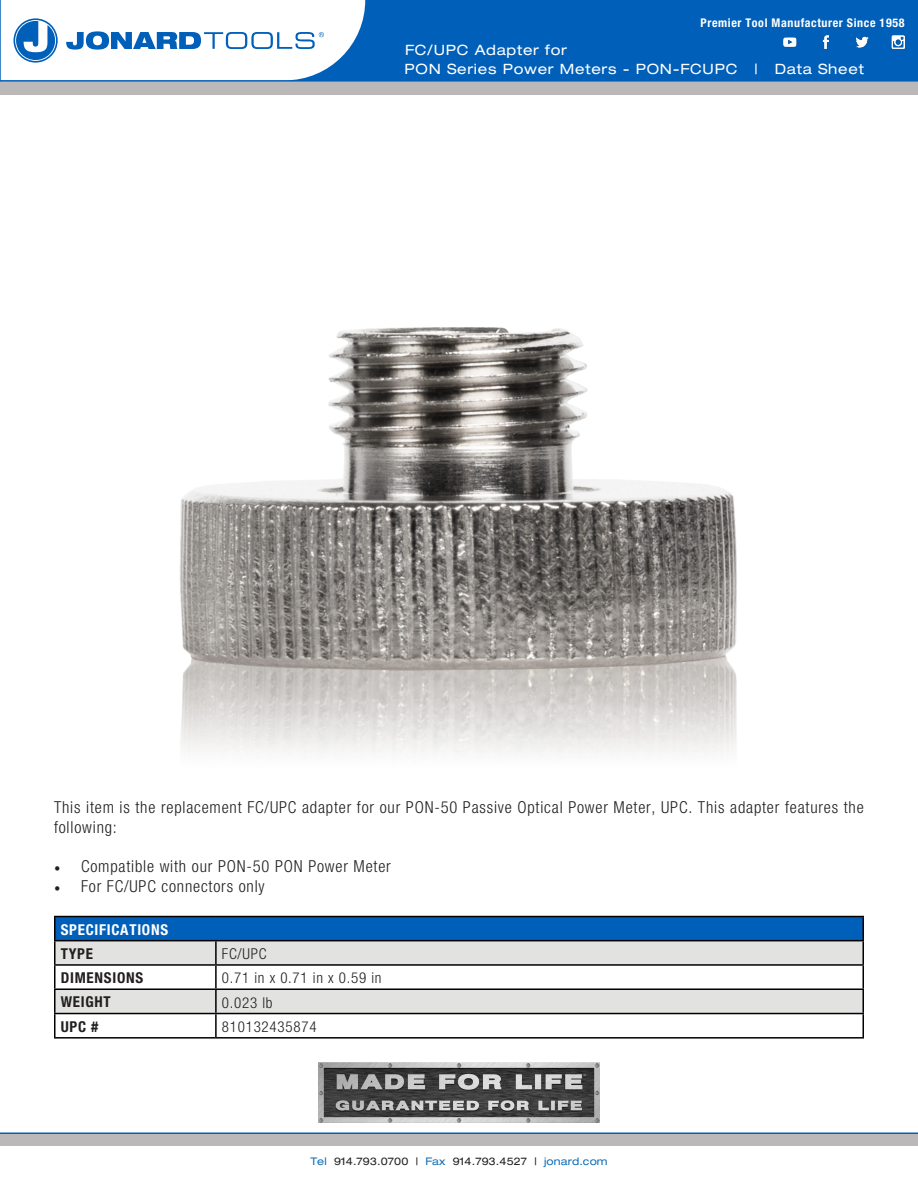
<style>
.page{position:relative;width:918px;height:1188px;background:#fff}
.page>*{position:absolute;margin:0;border:0;box-sizing:border-box;transform-origin:0 0}
.t1{font:300 condensed 16.5px/19.8px "Helvetica Neue";letter-spacing:.05em;color:#231f20}
.t2{font:300 condensed 15px "Helvetica Neue";letter-spacing:.05em;color:#231f20}
.t3{font:700 condensed 15px "Helvetica Neue";letter-spacing:.05em;color:#231f20}
.t4{font:700 condensed 15px "Helvetica Neue";letter-spacing:.05em;color:#fff}
.t5{font:expanded 14.25px "Helvetica Neue";letter-spacing:.05em;color:#fff}
.t6{font:700 condensed 12px "Helvetica Neue";letter-spacing:.05em;color:#fff}
.t7{font:expanded 10.5px "Helvetica Neue";letter-spacing:.01em;color:#231f20}
.s1{font-family:"Minion Pro";font-weight:400;font-stretch:normal}
.s2{color:#0e6eb8}
</style>
<div class="page">
<div style="left:1px;top:0;width:917px;height:81px;background:#005fb9"></div>
<div style="left:0;top:82px;width:918px;height:12px;background:#bbb8b9"></div>
<div style="left:0;top:1134px;width:918px;height:12px;background:#bbb8b9"></div>
<img style="left:319px;top:1062px;width:280px;height:60px">
<hr style="left:0;top:1132px;width:918px;height:2px;background:#005fb9">
<svg style="left:1px;top:0;width:364px;height:80px"></svg>
<hr style="left:0;top:80px;width:918px;height:2px;background:#005fb9">
<img style="left:783px;top:35px;width:122px;height:14px">
<div style="left:55px;top:917px;width:808px;height:24px;background:#005fb9"></div>
<svg style="left:56px;top:941px;width:806px;height:72px;fill:#e2e2e1"></svg>
<hr style="left:54px;top:941px;width:2px;height:23px;background:#000">
<hr style="left:54px;top:966px;width:2px;height:22px;background:#000">
<hr style="left:54px;top:964px;width:162px;height:2px;background:#000">
<hr style="left:54px;top:988px;width:162px;height:2px;background:#000">
<hr style="left:54px;top:990px;width:2px;height:23px;background:#000">
<hr style="left:54px;top:1013px;width:162px;height:1px;background:#000">
<hr style="left:54px;top:1014px;width:2px;height:23px;background:#000">
<hr style="left:54px;top:1037px;width:162px;height:2px;background:#000">
<hr style="left:215px;top:941px;width:2px;height:23px;background:#000">
<hr style="left:862px;top:941px;width:2px;height:23px;background:#000">
<hr style="left:216px;top:964px;width:648px;height:2px;background:#000">
<hr style="left:215px;top:966px;width:2px;height:22px;background:#000">
<hr style="left:862px;top:966px;width:2px;height:22px;background:#000">
<hr style="left:216px;top:988px;width:648px;height:2px;background:#000">
<hr style="left:215px;top:990px;width:2px;height:23px;background:#000">
<hr style="left:862px;top:990px;width:2px;height:23px;background:#000">
<hr style="left:216px;top:1013px;width:648px;height:1px;background:#000">
<hr style="left:215px;top:1014px;width:2px;height:23px;background:#000">
<hr style="left:862px;top:1014px;width:2px;height:23px;background:#000">
<hr style="left:216px;top:1037px;width:648px;height:2px;background:#000">
<hr style="left:54px;top:916px;width:162px;height:1px;background:#000">
<hr style="left:54px;top:917px;width:2px;height:23px;background:#000">
<hr style="left:216px;top:916px;width:648px;height:1px;background:#000">
<hr style="left:862px;top:917px;width:2px;height:23px;background:#000">
<hr style="left:54px;top:940px;width:162px;height:1px;background:#000">
<hr style="left:216px;top:940px;width:648px;height:1px;background:#000">
<img style="left:180px;top:327px;width:557px;height:426px">
<p class="t6" style="left:701px;top:15px;width:205px">Premier Tool Manufacturer Since 1958</p>
<p class="t5" style="left:405px;top:60px;width:461px">PON Series Power Meters - PON-FCUPC | Data Sheet</p>
<p class="t5" style="left:405px;top:41px;width:163px">FC/UPC Adapter for</p>
<p class="t1" style="left:54px;top:797px;width:811px">This item is the replacement FC/UPC adapter for our PON-50 Passive Optical Power Meter, UPC. This adapter features the following:</p>
<p class="t1" style="left:54px;top:856px;width:338px"><span class="s1">•</span> Compatible with our PON-50 PON Power Meter</p>
<p class="t1" style="left:54px;top:876px;width:212px"><span class="s1">•</span> For FC/UPC connectors only</p>
<p class="t4" style="left:61px;top:920px;width:109px">SPECIFICATIONS</p>
<p class="t3" style="left:61px;top:944px;width:34px">TYPE</p>
<p class="t2" style="left:222px;top:945px;width:46px">FC/UPC</p>
<p class="t3" style="left:61px;top:969px;width:84px">DIMENSIONS</p>
<p class="t2" style="left:222px;top:969px;width:161px">0.71 in x 0.71 in x 0.59 in</p>
<p class="t3" style="left:61px;top:993px;width:52px">WEIGHT</p>
<p class="t2" style="left:222px;top:994px;width:52px">0.023 lb</p>
<p class="t3" style="left:61px;top:1017px;width:39px">UPC #</p>
<p class="t2" style="left:222px;top:1018px;width:96px">810132435874</p>
<p class="t7" style="left:310px;top:1155px;width:299px"><span class="s2">Tel</span> 914.793.0700 | <span class="s2">Fax</span> 914.793.4527 | <span class="s2">jonard.com</span></p>
</div>
